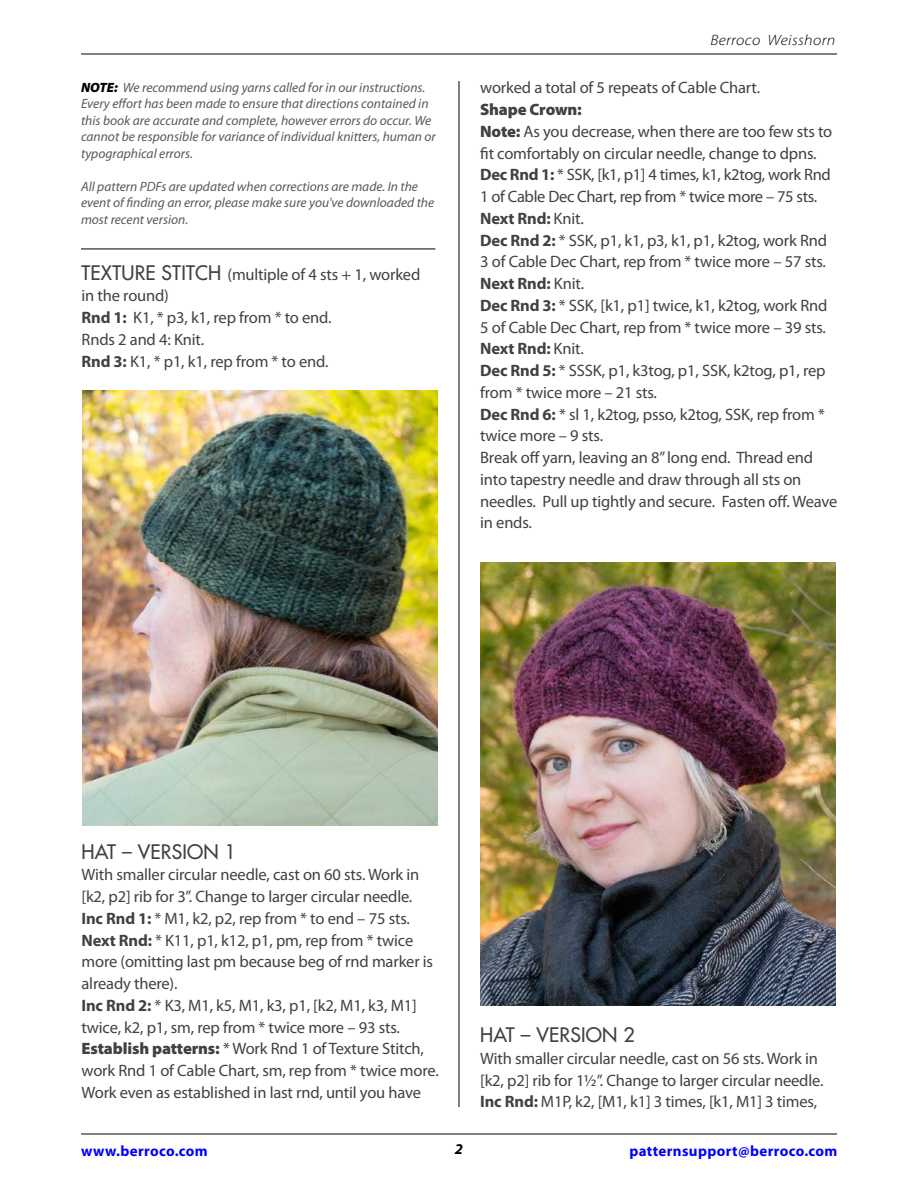
<style>
.page{position:relative;width:918px;height:1188px;background:#fff}
.page>*{position:absolute;margin:0;border:0;box-sizing:border-box;transform-origin:0 0}
.t1{font:19.5px "Futura";letter-spacing:.01em;color:#414042}
.t2{font:16.5px/21.8px "Myriad Pro";letter-spacing:-.01em;color:#414042}
.t3{font:700 15px "Myriad Pro";letter-spacing:.025em;color:#00f}
.t4{font:italic 300 15px "Myriad Pro";letter-spacing:.025em;color:#000;scale:1.1 1}
.t5{font:italic 700 15px "Myriad Pro";color:#000}
.t6{font:italic 13.5px/16.5px "Myriad Pro";color:#58595b}
.s1{font-weight:900;color:#000}
.s2{font-family:"Futura";font-size:19.5px}
.s3{font-weight:700}
.s4{font-weight:900}
</style>
<div class="page">
<hr style="left:81px;top:1134px;width:756px;height:1px;background:#000">
<hr style="left:81px;top:54px;width:756px;height:1px;background:#000">
<hr style="left:459px;top:81px;width:1px;height:1026px;background:#000">
<img style="left:480px;top:562px;width:356px;height:443px">
<img style="left:82px;top:391px;width:356px;height:435px">
<hr style="left:81px;top:249px;width:354px;height:1px;background:#000">
<p class="t6" style="left:81px;top:79px;width:356px"><span class="s1">NOTE:</span> We recommend using yarns called for in our instructions.<br>Every effort has been made to ensure that directions contained in this book are accurate and complete, however errors do occur. We cannot be responsible for variance of individual knitters, human or typographical errors.</p>
<p class="t6" style="left:81px;top:178px;width:355px">All pattern PDFs are updated when corrections are made. In the event of finding an error, please make sure you've downloaded the most recent version.</p>
<p class="t2" style="left:82px;top:263px;width:340px"><span class="s2">TEXTURE STITCH</span> (multiple of 4 sts + 1, worked in the round)<br><span class="s3">Rnd 1:</span> K1, * p3, k1, rep from * to end.<br>Rnds 2 and 4: Knit.<br><span class="s3">Rnd 3:</span> K1, * p1, k1, rep from * to end.</p>
<p class="t4" style="left:710px;top:31px;width:115px">Berroco Weisshorn</p>
<p class="t2" style="left:480px;top:77px;width:282px">worked a total of 5 repeats of Cable Chart.</p>
<p class="t2" style="left:480px;top:99px;width:359px"><span class="s4">Shape Crown:<br>Note:</span> As you decrease, when there are too few sts to fit comfortably on circular needle, change to dpns.<br><span class="s3">Dec Rnd 1:</span> * SSK, [k1, p1] 4 times, k1, k2tog, work Rnd 1 of Cable Dec Chart, rep from * twice more – 75 sts.<br><span class="s3">Next Rnd:</span> Knit.<br><span class="s3">Dec Rnd 2:</span> * SSK, p1, k1, p3, k1, p1, k2tog, work Rnd 3 of Cable Dec Chart, rep from * twice more – 57 sts.<br><span class="s3">Next Rnd:</span> Knit.<br><span class="s3">Dec Rnd 3:</span> * SSK, [k1, p1] twice, k1, k2tog, work Rnd 5 of Cable Dec Chart, rep from * twice more – 39 sts.<br><span class="s3">Next Rnd:</span> Knit.<br><span class="s3">Dec Rnd 5:</span> * SSSK, p1, k3tog, p1, SSK, k2tog, p1, rep from * twice more – 21 sts.<br><span class="s3">Dec Rnd 6:</span> * sl 1, k2tog, psso, k2tog, SSK, rep from * twice more – 9 sts.<br>Break off yarn, leaving an 8” long end. Thread end into tapestry needle and draw through all sts on needles. Pull up tightly and secure. Fasten off. Weave in ends.</p>
<p class="t1" style="left:82px;top:839px;width:156px">HAT – VERSION 1</p>
<p class="t2" style="left:82px;top:864px;width:359px">With smaller circular needle, cast on 60 sts. Work in [k2, p2] rib for 3”. Change to larger circular needle.<br><span class="s3">Inc Rnd 1:</span> * M1, k2, p2, rep from * to end – 75 sts.<br><span class="s3">Next Rnd:</span> * K11, p1, k12, p1, pm, rep from * twice more (omitting last pm because beg of rnd marker is already there).<br><span class="s3">Inc Rnd 2:</span> * K3, M1, k5, M1, k3, p1, [k2, M1, k3, M1] twice, k2, p1, sm, rep from * twice more – 93 sts.<br><span class="s4">Establish patterns:</span> * Work Rnd 1 of Texture Stitch, work Rnd 1 of Cable Chart, sm, rep from * twice more.<br>Work even as established in last rnd, until you have</p>
<p class="t1" style="left:480px;top:1022px;width:156px">HAT – VERSION 2</p>
<p class="t2" style="left:480px;top:1047px;width:345px">With smaller circular needle, cast on 56 sts. Work in [k2, p2] rib for 1½”. Change to larger circular needle.<br><span class="s3">Inc Rnd:</span> M1P, k2, [M1, k1] 3 times, [k1, M1] 3 times,</p>
<p class="t3" style="left:81px;top:1141px;width:128px">www.berroco.com</p>
<p class="t5" style="left:455px;top:1139px;width:10px">2</p>
<p class="t3" style="left:629px;top:1141px;width:210px">patternsupport@berroco.com</p>
</div>
